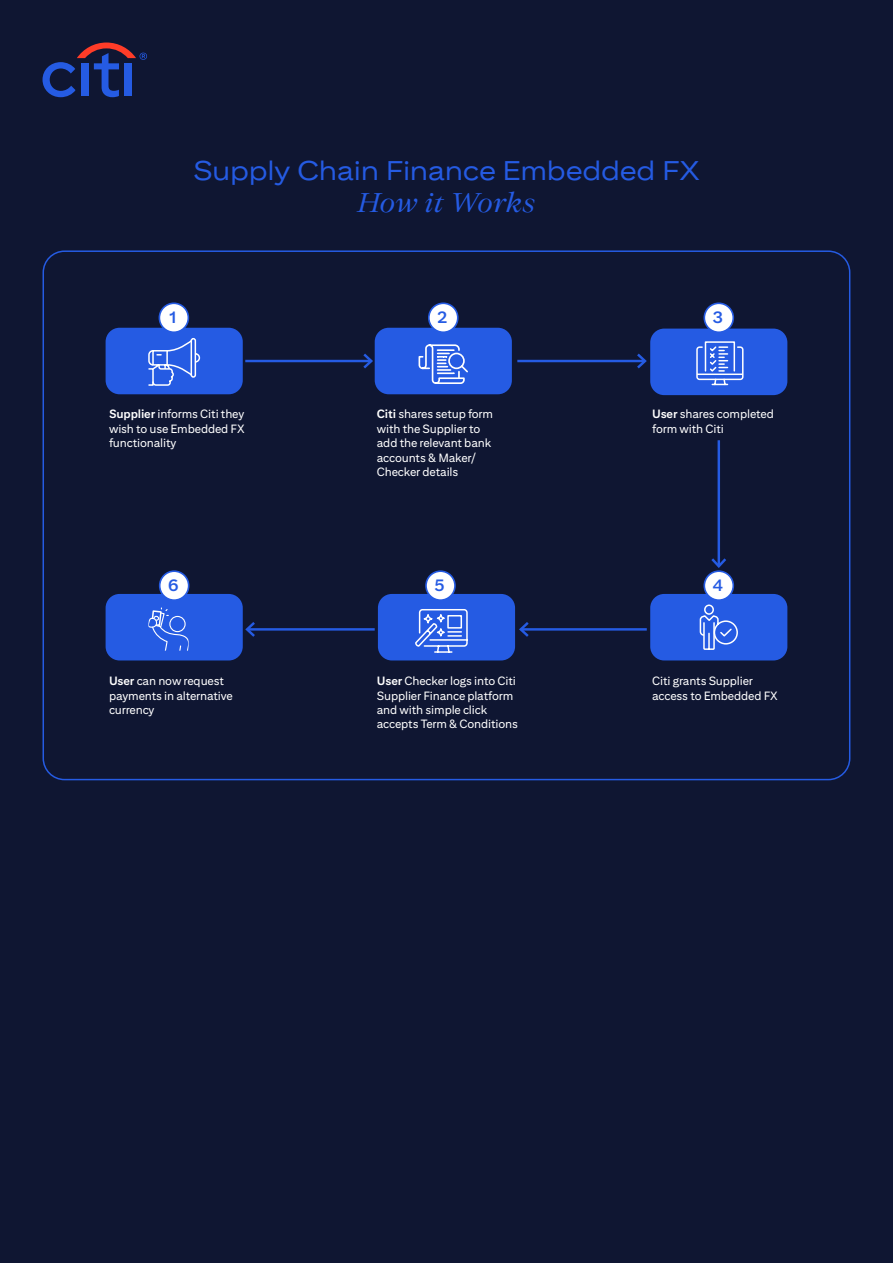
<style>
.page{position:relative;width:893px;height:1263px;background:#0f1632}
.page>*{position:absolute;margin:0;border:0;box-sizing:border-box;transform-origin:0 0}
.t1{font:27px "Citi Sans Display";letter-spacing:-.01em;color:#255be3}
.t2{font:italic 27px "Citi Serif Display";letter-spacing:-.02em;color:#255be3}
.t3{font:700 16.35px "Citi Sans Text";color:#255be3}
.t4{font:12px/14.4px "Citi Sans Text";letter-spacing:-.01em;color:#fff}
.s1{font-weight:700}
</style>
<div class="page">
<svg style="left:43px;top:43px;width:104px;height:54px"></svg>
<div style="left:106px;top:328px;width:137px;height:66px;background:#255be3;border-radius:14px"></div>
<div style="left:375px;top:328px;width:137px;height:66px;background:#255be3;border-radius:14px"></div>
<div style="left:106px;top:594px;width:137px;height:66px;background:#255be3;border-radius:14px"></div>
<div style="left:378px;top:594px;width:137px;height:66px;background:#255be3;border-radius:14px"></div>
<div style="left:650px;top:594px;width:137px;height:66px;background:#255be3;border-radius:14px"></div>
<div style="left:650px;top:329px;width:137px;height:66px;background:#255be3;border-radius:14px"></div>
<hr style="left:718px;top:440px;width:2px;height:126px;background:#255be3">
<svg style="left:711px;top:556px;width:15px;height:12px"></svg>
<div style="left:429px;top:303px;width:29px;height:29px;background:#fff;border-radius:50%"></div>
<div style="left:428px;top:302px;width:31px;height:31px;border:2px solid #255be3;border-radius:50%"></div>
<div style="left:159px;top:303px;width:29px;height:29px;background:#fff;border-radius:50%"></div>
<div style="left:159px;top:302px;width:30px;height:31px;border:2px solid #255be3;border-radius:50%"></div>
<div style="left:704px;top:303px;width:29px;height:29px;background:#fff;border-radius:50%"></div>
<div style="left:703px;top:302px;width:31px;height:31px;border:2px solid #255be3;border-radius:50%"></div>
<div style="left:704px;top:571px;width:29px;height:29px;background:#fff;border-radius:50%"></div>
<div style="left:703px;top:570px;width:31px;height:31px;border:2px solid #255be3;border-radius:50%"></div>
<div style="left:426px;top:571px;width:29px;height:29px;background:#fff;border-radius:50%"></div>
<div style="left:425px;top:570px;width:31px;height:31px;border:2px solid #255be3;border-radius:50%"></div>
<div style="left:160px;top:571px;width:29px;height:29px;background:#fff;border-radius:50%"></div>
<div style="left:159px;top:570px;width:30px;height:31px;border:2px solid #255be3;border-radius:50%"></div>
<hr style="left:247px;top:628px;width:128px;height:3px;background:#255be3">
<svg style="left:245px;top:622px;width:13px;height:15px"></svg>
<hr style="left:517px;top:360px;width:128px;height:2px;background:#255be3">
<svg style="left:634px;top:353px;width:13px;height:16px"></svg>
<hr style="left:521px;top:628px;width:126px;height:3px;background:#255be3">
<svg style="left:519px;top:622px;width:12px;height:15px"></svg>
<hr style="left:245px;top:360px;width:126px;height:2px;background:#255be3">
<svg style="left:361px;top:351px;width:14px;height:20px"></svg>
<svg style="left:150px;top:609px;width:37px;height:41px"></svg>
<svg style="left:148px;top:338px;width:53px;height:48px"></svg>
<svg style="left:418px;top:344px;width:50px;height:40px"></svg>
<div style="left:448px;top:353px;width:17px;height:16px;border:2px solid #fff;border-radius:50%"></div>
<svg style="left:696px;top:341px;width:48px;height:45px"></svg>
<hr style="left:697px;top:373px;width:46px;height:2px;background:#fff">
<svg style="left:415px;top:609px;width:53px;height:44px"></svg>
<svg style="left:699px;top:604px;width:39px;height:46px"></svg>
<h1 class="t1" style="left:193px;top:155px;width:508px">Supply Chain Finance Embedded FX</h1>
<h1 class="t2" style="left:358px;top:187px;width:179px">How it Works</h1>
<h2 class="t3" style="left:170px;top:307px;width:8px">1</h2>
<h2 class="t3" style="left:437px;top:307px;width:12px">2</h2>
<h2 class="t3" style="left:713px;top:307px;width:12px">3</h2>
<p class="t4" style="left:109px;top:407px;width:137px;text-align:justify"><span class="s1">Supplier</span> informs Citi they wish to use Embedded FX functionality</p>
<p class="t4" style="left:377px;top:407px;width:118px"><span class="s1">Citi</span> shares setup form with the Supplier to add the relevant bank accounts &amp; Maker/<br>Checker details</p>
<p class="t4" style="left:652px;top:407px;width:123px"><span class="s1">User</span> shares completed form with Citi</p>
<h2 class="t3" style="left:168px;top:575px;width:12px">6</h2>
<h2 class="t3" style="left:434px;top:575px;width:12px">5</h2>
<h2 class="t3" style="left:713px;top:575px;width:12px">4</h2>
<p class="t4" style="left:109px;top:673px;width:125px"><span class="s1">User</span> can now request payments in alternative currency</p>
<p class="t4" style="left:377px;top:673px;width:143px"><span class="s1">User</span> Checker logs into Citi<br>Supplier Finance platform and with simple click accepts Term &amp; Conditions</p>
<p class="t4" style="left:652px;top:673px;width:127px">Citi grants Supplier access to Embedded FX</p>
</div>
